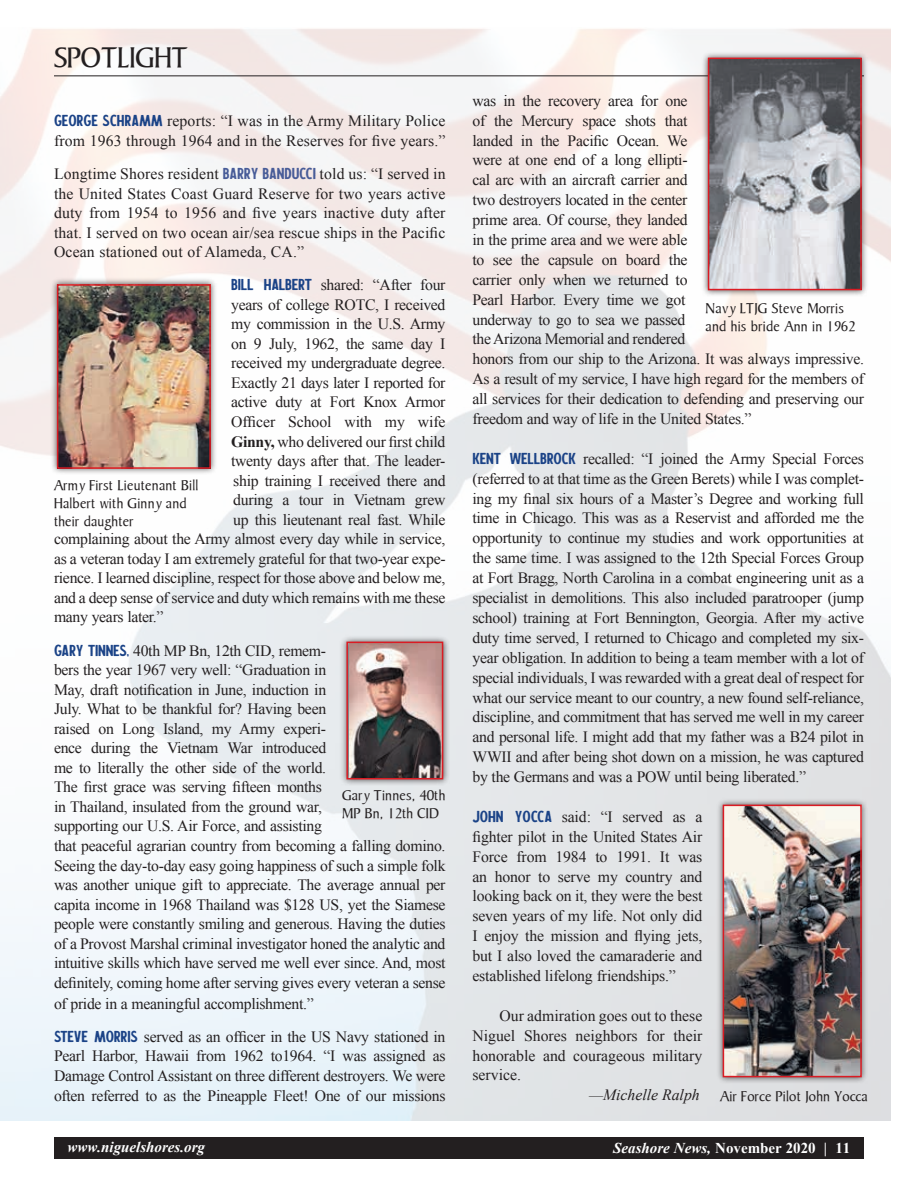
<style>
.page{position:relative;width:918px;height:1188px;background:#fff}
.page>*{position:absolute;margin:0;border:0;box-sizing:border-box;transform-origin:0 0}
.t1{font:30px "Persuasion S Si";color:#231f20}
.t2{font:15.75px/20px "Times New Roman";letter-spacing:-.02em;color:#231f20;text-align:justify}
.t3{font:15.75px/19.5px "Times New Roman";letter-spacing:.01em;color:#231f20}
.t4{font:italic 15.75px "Times New Roman";color:#231f20}
.t5{font:15px/18px "Persuasion S Si";letter-spacing:.02em;color:#231f20}
.t6{font:700 15px "Times New Roman";color:#fff}
.t7{font:italic 700 15px "Times New Roman";color:#fff}
.s1{font-family:"Calderock Edge";color:#1b4387}
.s2{font-family:"Calderock Edge";color:#485c98}
.s3{font-weight:700}
.s4{font-style:italic}
</style>
<div class="page">
<div style="left:54px;top:1137px;width:810px;height:21px;background:#231f20"></div>
<hr style="left:54px;top:75px;width:810px;height:1px;background:#231f20">
<div style="left:50px;top:277px;width:168px;height:198px;background:#231f20;opacity:.75"></div>
<img style="left:60px;top:287px;width:148px;height:179px">
<div style="left:57px;top:284px;width:154px;height:185px;border:2px solid #db1b23"></div>
<div style="left:340px;top:635px;width:110px;height:151px;background:#231f20;opacity:.75"></div>
<img style="left:349px;top:645px;width:91px;height:131px">
<div style="left:346px;top:642px;width:97px;height:137px;border:2px solid #db1b23"></div>
<div style="left:701px;top:51px;width:167px;height:246px;background:#231f20;opacity:.75"></div>
<img style="left:711px;top:61px;width:148px;height:226px">
<div style="left:708px;top:58px;width:154px;height:232px;border:2px solid #db1b23"></div>
<div style="left:716px;top:798px;width:152px;height:286px;background:#231f20;opacity:.75"></div>
<img style="left:726px;top:808px;width:133px;height:266px">
<div style="left:723px;top:805px;width:139px;height:272px;border:2px solid #db1b23"></div>
<h1 class="t1" style="left:54px;top:40px;width:135px">SPOTLIGHT</h1>
<p class="t3" style="left:54px;top:111px;width:393px"><span class="s1">GEORGE SCHRAMM</span> reports: “I was in the Army Military Police from 1963 through 1964 and in the Reserves for five years.”</p>
<p class="t2" style="left:54px;top:164px;width:393px;line-height:19.5px">Longtime Shores resident <span class="s2">BARRY BANDUCCI</span> told us: “I served in the United States Coast Guard Reserve for two years active duty from 1954 to 1956 and five years inactive duty after that. I served on two ocean air/sea rescue ships in the Pacific Ocean stationed out of Alameda, CA.”</p>
<p class="t2" style="left:231px;top:275px;width:216px"><span class="s1">BILL HALBERT</span> shared: “After four</p>
<p class="t2" style="left:231px;top:294px;width:216px">years of college ROTC, I received</p>
<p class="t2" style="left:231px;top:314px;width:216px">my commission in the U.S. Army</p>
<p class="t2" style="left:231px;top:333px;width:216px">on 9 July, 1962, the same day I</p>
<p class="t2" style="left:231px;top:353px;width:216px">received my undergraduate degree.</p>
<p class="t2" style="left:231px;top:372px;width:216px">Exactly 21 days later I reported for</p>
<p class="t2" style="left:231px;top:392px;width:216px">active duty at Fort Knox Armor</p>
<p class="t2" style="left:231px;top:412px;width:216px">Officer School with my wife</p>
<p class="t2" style="left:231px;top:431px;width:216px"><span class="s3">Ginny,</span> who delivered our first child</p>
<p class="t2" style="left:231px;top:451px;width:216px">twenty days after that. The leader-</p>
<p class="t2" style="left:233px;top:470px;width:214px">ship training I received there and</p>
<p class="t2" style="left:233px;top:490px;width:214px">during a tour in Vietnam grew</p>
<p class="t2" style="left:233px;top:509px;width:214px">up this lieutenant real fast. While</p>
<p class="t2" style="left:54px;top:529px;width:393px">complaining about the Army almost every day while in service,</p>
<p class="t2" style="left:54px;top:548px;width:393px">as a veteran today I am extremely grateful for that two-year expe-</p>
<p class="t2" style="left:54px;top:568px;width:393px">rience. I learned discipline, respect for those above and below me,</p>
<p class="t2" style="left:54px;top:587px;width:393px">and a deep sense of service and duty which remains with me these</p>
<p class="t2" style="left:54px;top:607px;width:111px">many years later.”</p>
<p class="t2" style="left:54px;top:640px;width:393px;line-height:19.5px;text-align:left"><span class="s1">GARY TINNES,</span> 40th MP Bn, 12th CID, remem-<br>bers the year 1967 very well: “Graduation in<br>May, draft notification in June, induction in<br>July. What to be thankful for? Having been<br>raised on Long Island, my Army experi-<br>ence during the Vietnam War introduced<br>me to literally the other side of the world.<br>The first grace was serving fifteen months<br>in Thailand, insulated from the ground war,<br>supporting our U.S. Air Force, and assisting<br>that peaceful agrarian country from becoming a falling domino.<br>Seeing the day-to-day easy going happiness of such a simple folk was another unique gift to appreciate. The average annual per capita income in 1968 Thailand was $128 US, yet the Siamese people were constantly smiling and generous. Having the duties of a Provost Marshal criminal investigator honed the analytic and intuitive skills which have served me well ever since. And, most definitely, coming home after serving gives every veteran a sense</p>
<p class="t2" style="left:54px;top:987px;width:393px;line-height:33px">of pride in a meaningful accomplishment.”<br><span class="s1">STEVE MORRIS</span> served as an officer in the US Navy stationed in</p>
<p class="t2" style="left:54px;top:1046px;width:393px;line-height:19.5px">Pearl Harbor, Hawaii from 1962 to1964. “I was assigned as Damage Control Assistant on three different destroyers. We were often referred to as the Pineapple Fleet! One of our missions</p>
<p class="t5" style="left:54px;top:477px;width:146px">Army First Lieutenant Bill<br>Halbert with Ginny and their daughter</p>
<p class="t5" style="left:342px;top:787px;width:105px">Gary Tinnes, 40th<br>MP Bn, 12th CID</p>
<p class="t2" style="left:472px;top:90px;width:393px;text-align:left">was in the recovery area for one<br>of the Mercury space shots that<br>landed in the Pacific Ocean. We<br>were at one end of a long ellipti-<br>cal arc with an aircraft carrier and<br>two destroyers located in the center<br>prime area. Of course, they landed<br>in the prime area and we were able<br>to see the capsule on board the<br>carrier only when we returned to<br>Pearl Harbor. Every time we got<br>underway to go to sea we passed<br>the Arizona Memorial and rendered<br>honors from our ship to the Arizona. It was always impressive.<br>As a result of my service, I have high regard for the members of all services for their dedication to defending and preserving our freedom and way of life in the United States.”</p>
<p class="t2" style="left:472px;top:448px;width:393px"><span class="s1">KENT WELLBROCK</span> recalled: “I joined the Army Special Forces (referred to at that time as the Green Berets) while I was complet&shy;ing my final six hours of a Master’s Degree and working full time in Chicago. This was as a Reservist and afforded me the opportunity to continue my studies and work opportunities at the same time. I was assigned to the 12th Special Forces Group at Fort Bragg, North Carolina in a combat engineering unit as a specialist in demolitions. This also included paratrooper (jump school) training at Fort Bennington, Georgia. After my active duty time served, I returned to Chicago and completed my six&shy;year obligation. In addition to being a team member with a lot of special individuals, I was rewarded with a great deal of respect for what our service meant to our country, a new found self-reliance, discipline, and commitment that has served me well in my career and personal life. I might add that my father was a B24 pilot in WWII and after being shot down on a mission, he was captured by the Germans and was a POW until being liberated.”</p>
<p class="t2" style="left:472px;top:806px;width:231px"><span class="s1">JOHN YOCCA</span> said: “I served as a fighter pilot in the United States Air Force from 1984 to 1991. It was an honor to serve my country and looking back on it, they were the best seven years of my life. Not only did I enjoy the mission and flying jets, but I also loved the camaraderie and established lifelong friendships.”</p>
<p class="t2" style="left:472px;top:1005px;width:231px;text-indent:27px">Our admiration goes out to these Niguel Shores neighbors for their honorable and courageous military service.</p>
<p class="t4" style="left:589px;top:1084px;width:112px">—Michelle Ralph</p>
<p class="t5" style="left:706px;top:300px;width:151px">Navy LTJG Steve Morris and his bride Ann in 1962</p>
<p class="t5" style="left:720px;top:1087px;width:149px">Air Force Pilot John Yocca</p>
<p class="t7" style="left:68px;top:1137px;width:139px">www.niguelshores.org</p>
<p class="t6" style="left:613px;top:1138px;width:239px"><span class="s4">Seashore News,</span> November 2020 | 11</p>
</div>
